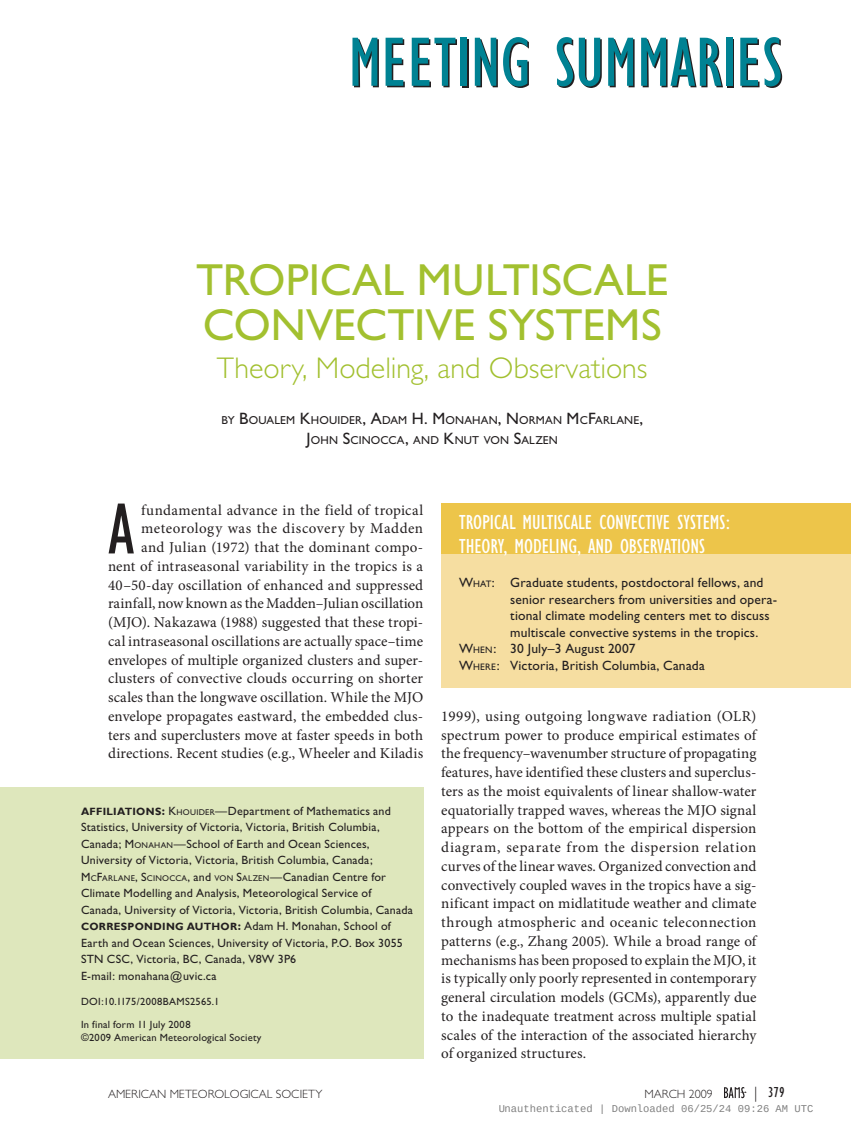
<style>
.page{position:relative;width:851px;height:1134px;background:#fff}
.page>*{position:absolute;margin:0;border:0;box-sizing:border-box;transform-origin:0 0}
.t1{font:condensed 74.25px "Gill Sans";color:#231f20}
.t2{font:45px/45px "Gill Sans";color:#a2c02f}
.t3{font:300 30px "Gill Sans";color:#a2c02f}
.t4{font:condensed 21px/24px "Gill Sans";color:#fff}
.t5{font:15px/18.8px "Minion Pro";letter-spacing:.01em;color:#231f20;text-align:right}
.t6{font:condensed 15px "Gill Sans";color:#231f20}
.t7{font:13.5px "Gill Sans";letter-spacing:.015em;color:#231f20}
.t8{font:12px/16.5px "Gill Sans";letter-spacing:.015em;color:#231f20}
.t9{font:300 12px "Gill Sans";color:#231f20}
.t10{font:11.55px/19.5px "Gill Sans";letter-spacing:.015em;color:#231f20;text-align:center}
.t11{font:10.5px/22.5px "Gill Sans";letter-spacing:.025em;color:#231f20}
.t12{font:10.5px "Liberation Mono";color:rgb(0 0 0/.5)}
.t13{font:8.4px "Gill Sans";letter-spacing:.03em;color:#231f20}
.s1{font-size:16.5px}
.s2{font-style:inherit}
.s3{font-size:9.45px}
.s4{font-weight:700;font-size:10.5px}
.s5{font-weight:700}
.s6{font-size:8.4px}
.s7{font-size:12px}
.s8{font-weight:300;font-stretch:normal}
</style>
<div class="page">
<div style="left:0;top:787px;width:423px;height:272px;background:#dee7bc"></div>
<div style="left:441px;top:503px;width:409px;height:184px;background:#f6dea1"></div>
<div style="left:441px;top:503px;width:409px;height:51px;background:#edc54a"></div>
<div style="left:462px;top:39px;width:6px;height:48px;background:#008293"></div>
<svg style="left:727px;top:39px;width:6px;height:48px"></svg>
<svg style="left:352px;top:38px;width:27px;height:49px"></svg>
<svg style="left:385px;top:38px;width:20px;height:49px"></svg>
<svg style="left:412px;top:38px;width:45px;height:49px"></svg>
<div style="left:460px;top:38px;width:6px;height:48px;background:#008293"></div>
<svg style="left:475px;top:37px;width:54px;height:51px"></svg>
<svg style="left:556px;top:37px;width:45px;height:51px"></svg>
<svg style="left:608px;top:38px;width:26px;height:49px"></svg>
<svg style="left:641px;top:37px;width:82px;height:50px"></svg>
<div style="left:726px;top:38px;width:6px;height:48px;background:#008293"></div>
<svg style="left:740px;top:37px;width:42px;height:51px"></svg>
<svg style="left:724px;top:1087px;width:22px;height:11px"></svg>
<h2 class="t2" style="left:196px;top:257px;width:474px">TROPICAL MULTISCALE<br>CONVECTIVE SYSTEMS</h2>
<h3 class="t3" style="left:217px;top:351px;width:432px">Theory, Modeling, and Observations</h3>
<p class="t10" style="left:221px;top:410px;width:423px">BY <span class="s1">B</span>OUALEM <span class="s1">K</span>HOUIDER<span class="s1">, A</span>DAM <span class="s1">H . M</span>ONAHAN<span class="s1">, N</span> ORMAN <span class="s1">M</span>C<span class="s1">F</span>ARLANE<span class="s1">,<br>J</span>OHN <span class="s1">S</span>CINOCCA<span class="s1">,</span> AND <span class="s1">K</span>NUT VON <span class="s1">S</span>ALZEN</p>
<h1 class="t1" style="left:108px;top:489px;width:28px">A</h1>
<h3 class="t4" style="left:459px;top:510px;width:272px">TROPICAL MULTISCALE CONVECTIVE SYSTEMS:<br>THEORY, MODELING, AND OBSERVATIONS</h3>
<p class="t7" style="left:459px;top:575px;width:306px"><span class="s2">W</span><span class="s3">HAT</span>: Graduate students, postdoctoral fellows, and</p>
<p class="t7" style="left:510px;top:591px;width:268px">senior researchers from universities and opera-</p>
<p class="t7" style="left:510px;top:608px;width:261px">tional climate modeling centers met to discuss</p>
<p class="t7" style="left:510px;top:624px;width:249px">multiscale convective systems in the tropics.</p>
<p class="t7" style="left:459px;top:641px;width:178px"><span class="s2">W</span><span class="s3">HEN</span>: 30 July–3 August 2007</p>
<p class="t7" style="left:459px;top:657px;width:247px"><span class="s2">W</span><span class="s3">HERE</span>: Victoria, British Columbia, Canada</p>
<p class="t5" style="left:108px;top:500px;width:317px">fundamental advance in the field of tropical meteorology was the discovery by Madden<br>and Julian (1972) that the dominant compo-<br>nent of intraseasonal variability in the tropics is a 40–50-day oscillation of enhanced and suppressed rainfall, now known as the Madden–Julian oscillation (MJO). Nakazawa (1988) suggested that these tropi&shy;cal intraseasonal oscillations are actually space–time envelopes of multiple organized clusters and super&shy;clusters of convective clouds occurring on shorter scales than the longwave oscillation. While the MJO envelope propagates eastward, the embedded clus&shy;ters and superclusters move at faster speeds in both directions. Recent studies (e.g., Wheeler and Kiladis</p>
<p class="t5" style="left:441px;top:707px;width:317px;text-align:justify">1999), using outgoing longwave radiation (OLR) spectrum power to produce empirical estimates of the frequency–wavenumber structure of propagating features, have identified these clusters and superclus&shy;ters as the moist equivalents of linear shallow-water equatorially trapped waves, whereas the MJO signal appears on the bottom of the empirical dispersion diagram, separate from the dispersion relation curves of the linear waves. Organized convection and convectively coupled waves in the tropics have a sig&shy;nificant impact on midlatitude weather and climate through atmospheric and oceanic teleconnection patterns (e.g., Zhang 2005). While a broad range of mechanisms has been proposed to explain the MJO, it is typically only poorly represented in contemporary general circulation models (GCMs), apparently due to the inadequate treatment across multiple spatial scales of the interaction of the associated hierarchy of organized structures.</p>
<p class="t8" style="left:81px;top:802px;width:311px"><span class="s4">AFFILIATIONS</span><span class="s5">:</span> <span class="s2">K</span><span class="s6">HOUIDER</span><span class="s2">—</span>Department of Mathematics and Statistics, University of Victoria, Victoria, British Columbia, Canada; <span class="s2">M</span><span class="s6">ONAHAN</span><span class="s2">—</span>School of Earth and Ocean Sciences, University of Victoria, Victoria, British Columbia, Canada;</p>
<p class="t13" style="left:81px;top:873px;width:306px"><span class="s7">M</span>C<span class="s7">F</span>ARLANE<span class="s7">, S</span>CINOCCA<span class="s7">,</span> <span class="s7">and</span> VON <span class="s7">S</span>ALZEN<span class="s7">—</span><span class="s7">Canadian Centre for</span></p>
<p class="t8" style="left:81px;top:885px;width:333px">Climate Modelling and Analysis, Meteorological Service of Canada, University of Victoria, Victoria, British Columbia, Canada <span class="s4">CORRESPONDING AUTHOR</span><span class="s5">:</span> Adam H. Monahan, School of Earth and Ocean Sciences, University of Victoria, P.O. Box 3055<br>STN CSC, Victoria, BC, Canada, V8W 3P6<br>E-mail: monahana@uvic.ca</p>
<p class="t11" style="left:81px;top:990px;width:140px">DOI:10.1175/2008BAMS2565.1<br>In final form 11 July 2008</p>
<p class="t11" style="left:81px;top:1026px;width:182px">©2009 American Meteorological Society</p>
<p class="t9" style="left:108px;top:1087px;width:216px">AMERICAN METEOROLOGICAL SOCIETY</p>
<p class="t9" style="left:644px;top:1087px;width:70px">march 2009</p>
<p class="t6" style="left:754px;top:1084px;width:32px"><span class="s8">|</span> 379</p>
<p class="t12" style="left:498px;top:1103px;width:316px">Unauthenticated | Downloaded 06/25/24 09:26 AM UTC</p>
</div>
